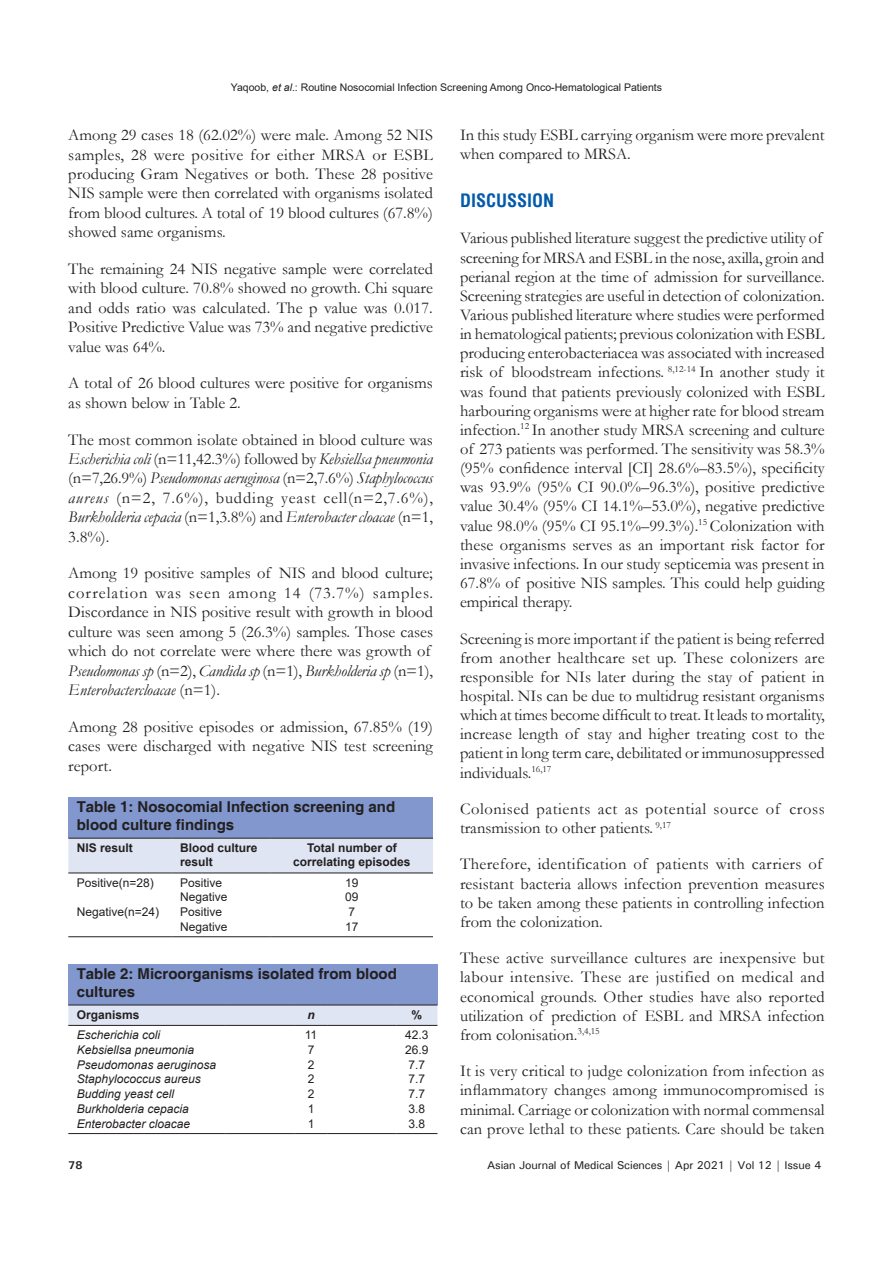
<style>
.page{position:relative;width:893px;height:1263px;background:#fff}
.page>*{position:absolute;margin:0;border:0;box-sizing:border-box;transform-origin:0 0}
.t1{font:700 condensed 18px "Helvetica";color:#015aaa}
.TX{font:16.5px/19.2px "Garamond";color:#231f20;text-align:justify}
.TX-2{font:16.5px/19.2px "Garamond";letter-spacing:.035em;color:#231f20}
.TT{font:700 15px/18px "Helvetica";color:#231f20}
.TB{font:italic 12px "Arial";color:#231f20}
.TB-2{font:12px "Arial";color:#231f20}
.TCH{font:700 12px/14.4px "Arial";color:#231f20}
.TBL{font:italic 12px "Arial";color:#231f20}
.TBL-2{font:12px "Arial";color:#231f20}
.TCH-2{font:italic 700 12px "Arial";color:#231f20}
.t2{font:500 11.25px "Univers";letter-spacing:-.01em;color:#231f20}
.t3{font:700 11.25px "Univers";color:#231f20}
.t4{font:10.5px "Arial";color:#231f20}
.s1{font-style:italic}
</style>
<div class="page">
<div style="left:68px;top:798px;width:365px;height:40px;background:#8197cd"></div>
<div style="left:68px;top:839px;width:365px;height:33px;background:#e0e5f3"></div>
<hr style="left:68px;top:936px;width:104px;height:1px;background:#231f20">
<hr style="left:172px;top:936px;width:99px;height:1px;background:#231f20">
<hr style="left:271px;top:936px;width:162px;height:1px;background:#231f20">
<hr style="left:68px;top:872px;width:104px;height:1px;background:#231f20">
<hr style="left:172px;top:872px;width:99px;height:1px;background:#231f20">
<hr style="left:271px;top:872px;width:162px;height:1px;background:#231f20">
<hr style="left:68px;top:838px;width:104px;height:1px;background:#231f20">
<hr style="left:172px;top:838px;width:99px;height:1px;background:#231f20">
<hr style="left:271px;top:838px;width:162px;height:1px;background:#231f20">
<div style="left:68px;top:964px;width:369px;height:41px;background:#8197cd"></div>
<div style="left:68px;top:1006px;width:369px;height:19px;background:#e0e5f3"></div>
<hr style="left:68px;top:1133px;width:158px;height:1px;background:#231f20">
<hr style="left:226px;top:1133px;width:68px;height:1px;background:#231f20">
<hr style="left:294px;top:1133px;width:34px;height:1px;background:#231f20">
<hr style="left:328px;top:1133px;width:68px;height:1px;background:#231f20">
<hr style="left:396px;top:1133px;width:41px;height:1px;background:#231f20">
<hr style="left:68px;top:1025px;width:158px;height:1px;background:#231f20">
<hr style="left:226px;top:1025px;width:68px;height:1px;background:#231f20">
<hr style="left:294px;top:1025px;width:34px;height:1px;background:#231f20">
<hr style="left:328px;top:1025px;width:68px;height:1px;background:#231f20">
<hr style="left:396px;top:1025px;width:41px;height:1px;background:#231f20">
<hr style="left:68px;top:1005px;width:158px;height:1px;background:#231f20">
<hr style="left:226px;top:1005px;width:68px;height:1px;background:#231f20">
<hr style="left:294px;top:1005px;width:34px;height:1px;background:#231f20">
<hr style="left:328px;top:1005px;width:68px;height:1px;background:#231f20">
<hr style="left:396px;top:1005px;width:41px;height:1px;background:#231f20">
<p class="t4" style="left:231px;top:80px;width:433px">Yaqoob, <span class="s1">et al</span>.: Routine Nosocomial Infection Screening Among Onco-Hematological Patients</p>
<p class="TX" style="left:68px;top:125px;width:366px">Among 29 cases 18 (62.02%) were male. Among 52 NIS samples, 28 were positive for either MRSA or ESBL producing Gram Negatives or both. These 28 positive NIS sample were then correlated with organisms isolated from blood cultures. A total of 19 blood cultures (67.8%) showed same organisms.</p>
<p class="TX" style="left:68px;top:259px;width:366px">The remaining 24 NIS negative sample were correlated with blood culture. 70.8% showed no growth. Chi square and odds ratio was calculated. The p value was 0.017.<br>Positive Predictive Value was 73% and negative predictive value was 64%.</p>
<p class="TX" style="left:68px;top:373px;width:366px">A total of 26 blood cultures were positive for organisms as shown below in Table 2.</p>
<p class="TX" style="left:68px;top:429px;width:366px">The most common isolate obtained in blood culture was <span class="s1">Escherichia coli</span> (n=11,42.3%) followed by <span class="s1">Kebsiellsa pneumonia </span>(n=7,26.9%) <span class="s1">Pseudomonas aeruginosa</span> (n=2,7.6%) <span class="s1">Staphylococcus aureus</span> (n=2, 7.6%), budding yeast cell(n=2,7.6%), <span class="s1">Burkholderia cepacia</span> (n=1,3.8%) and <span class="s1">Enterobacter cloacae</span> (n=1, 3.8%).</p>
<p class="TX" style="left:68px;top:563px;width:366px;text-align:left">Among 19 positive samples of NIS and blood culture; correlation was seen among 14 (73.7%) samples.<br>Discordance in NIS positive result with growth in blood culture was seen among 5 (26.3%) samples. Those cases which do not correlate were where there was growth of <span class="s1">Pseudomonas sp</span> (n=2), <span class="s1">Candida sp</span> (n=1), <span class="s1">Burkholderia sp</span> (n=1), <span class="s1">Enterobactercloacae</span> (n=1).</p>
<p class="TX" style="left:68px;top:716px;width:366px">Among 28 positive episodes or admission, 67.85% (19) cases were discharged with negative NIS test screening report.</p>
<p class="TT" style="left:77px;top:798px;width:320px">Table 1: Nosocomial Infection screening and blood culture findings</p>
<p class="TCH" style="left:77px;top:841px;width:58px">NIS result</p>
<p class="TCH" style="left:180px;top:841px;width:79px">Blood culture result</p>
<p class="TCH" style="left:293px;top:841px;width:119px;text-align:center">Total number of correlating episodes</p>
<p class="TB-2" style="left:77px;top:874px;width:79px">Positive(n=28)</p>
<p class="TB-2" style="left:180px;top:874px;width:44px">Positive</p>
<p class="TB-2" style="left:345px;top:874px;width:15px">19</p>
<p class="TB-2" style="left:180px;top:889px;width:49px">Negative</p>
<p class="TB-2" style="left:345px;top:889px;width:15px">09</p>
<p class="TB-2" style="left:77px;top:904px;width:84px">Negative(n=24)</p>
<p class="TB-2" style="left:180px;top:904px;width:44px">Positive</p>
<p class="TB-2" style="left:349px;top:904px;width:8px">7</p>
<p class="TBL-2" style="left:180px;top:918px;width:49px">Negative</p>
<p class="TBL-2" style="left:345px;top:918px;width:15px">17</p>
<p class="TT" style="left:77px;top:965px;width:322px">Table 2: Microorganisms isolated from blood cultures</p>
<p class="TCH" style="left:77px;top:1007px;width:64px">Organisms</p>
<p class="TCH-2" style="left:307px;top:1007px;width:9px">n</p>
<p class="TCH" style="left:411px;top:1007px;width:12px">%</p>
<p class="TB" style="left:77px;top:1027px;width:85px">Escherichia coli</p>
<p class="TB-2" style="left:305px;top:1026px;width:14px">11</p>
<p class="TB-2" style="left:405px;top:1026px;width:25px">42.3</p>
<p class="TB" style="left:77px;top:1042px;width:119px">Kebsiellsa pneumonia</p>
<p class="TB-2" style="left:308px;top:1041px;width:8px">7</p>
<p class="TB-2" style="left:405px;top:1041px;width:25px">26.9</p>
<p class="TB" style="left:77px;top:1056px;width:141px">Pseudomonas aeruginosa</p>
<p class="TB-2" style="left:308px;top:1056px;width:8px">2</p>
<p class="TB-2" style="left:408px;top:1056px;width:18px">7.7</p>
<p class="TB" style="left:77px;top:1071px;width:126px">Staphylococcus aureus</p>
<p class="TB-2" style="left:308px;top:1071px;width:8px">2</p>
<p class="TB-2" style="left:408px;top:1071px;width:18px">7.7</p>
<p class="TB" style="left:77px;top:1086px;width:99px">Budding yeast cell</p>
<p class="TB-2" style="left:308px;top:1086px;width:8px">2</p>
<p class="TB-2" style="left:408px;top:1086px;width:18px">7.7</p>
<p class="TB" style="left:77px;top:1101px;width:114px">Burkholderia cepacia</p>
<p class="TB-2" style="left:308px;top:1100px;width:8px">1</p>
<p class="TB-2" style="left:408px;top:1100px;width:18px">3.8</p>
<p class="TBL" style="left:77px;top:1115px;width:115px">Enterobacter cloacae</p>
<p class="TBL-2" style="left:308px;top:1115px;width:8px">1</p>
<p class="TBL-2" style="left:408px;top:1115px;width:18px">3.8</p>
<p class="TX" style="left:460px;top:125px;width:366px">In this study ESBL carrying organism were more prevalent when compared to MRSA.</p>
<h1 class="t1" style="left:460px;top:188px;width:96px">DISCUSSION</h1>
<p class="TX" style="left:460px;top:228px;width:366px;text-align:left">Various published literature suggest the predictive utility of screening for MRSA and ESBL in the nose, axilla, groin and perianal region at the time of admission for surveillance.<br>Screening strategies are useful in detection of colonization.<br>Various published literature where studies were performed in hematological patients; previous colonization with ESBL producing enterobacteriacea was associated with increased risk of bloodstream infections. <sup>8,12-14</sup> In another study it was found that patients previously colonized with ESBL harbouring organisms were at higher rate for blood stream infection.<sup>12</sup> In another study MRSA screening and culture of 273 patients was performed. The sensitivity was 58.3% (95% confidence interval [CI] 28.6%–83.5%), specificity was 93.9% (95% CI 90.0%–96.3%), positive predictive value 30.4% (95% CI 14.1%–53.0%), negative predictive value 98.0% (95% CI 95.1%–99.3%).<sup>15</sup> Colonization with these organisms serves as an important risk factor for invasive infections. In our study septicemia was present in 67.8% of positive NIS samples. This could help guiding empirical therapy.</p>
<p class="TX" style="left:460px;top:628px;width:366px">Screening is more important if the patient is being referred from another healthcare set up. These colonizers are responsible for NIs later during the stay of patient in hospital. NIs can be due to multidrug resistant organisms which at times become difficult to treat. It leads to mortality, increase length of stay and higher treating cost to the patient in long term care, debilitated or immunosuppressed individuals.<sup>16,17</sup></p>
<p class="TX-2" style="left:460px;top:799px;width:366px">Colonised patients act as potential source of cross transmission to other patients. <sup>9,17</sup></p>
<p class="TX" style="left:460px;top:854px;width:366px;text-align:left">Therefore, identification of patients with carriers of resistant bacteria allows infection prevention measures to be taken among these patients in controlling infection from the colonization.</p>
<p class="TX" style="left:460px;top:948px;width:366px">These active surveillance cultures are inexpensive but labour intensive. These are justified on medical and economical grounds. Other studies have also reported utilization of prediction of ESBL and MRSA infection from colonisation.<sup>3,4,15</sup></p>
<p class="TX" style="left:460px;top:1061px;width:366px">It is very critical to judge colonization from infection as inflammatory changes among immunocompromised is minimal. Carriage or colonization with normal commensal can prove lethal to these patients. Care should be taken</p>
<p class="t3" style="left:68px;top:1157px;width:16px">78</p>
<p class="t2" style="left:487px;top:1157px;width:336px">Asian Journal of Medical Sciences | Apr 2021 | Vol 12 | Issue 4</p>
</div>
